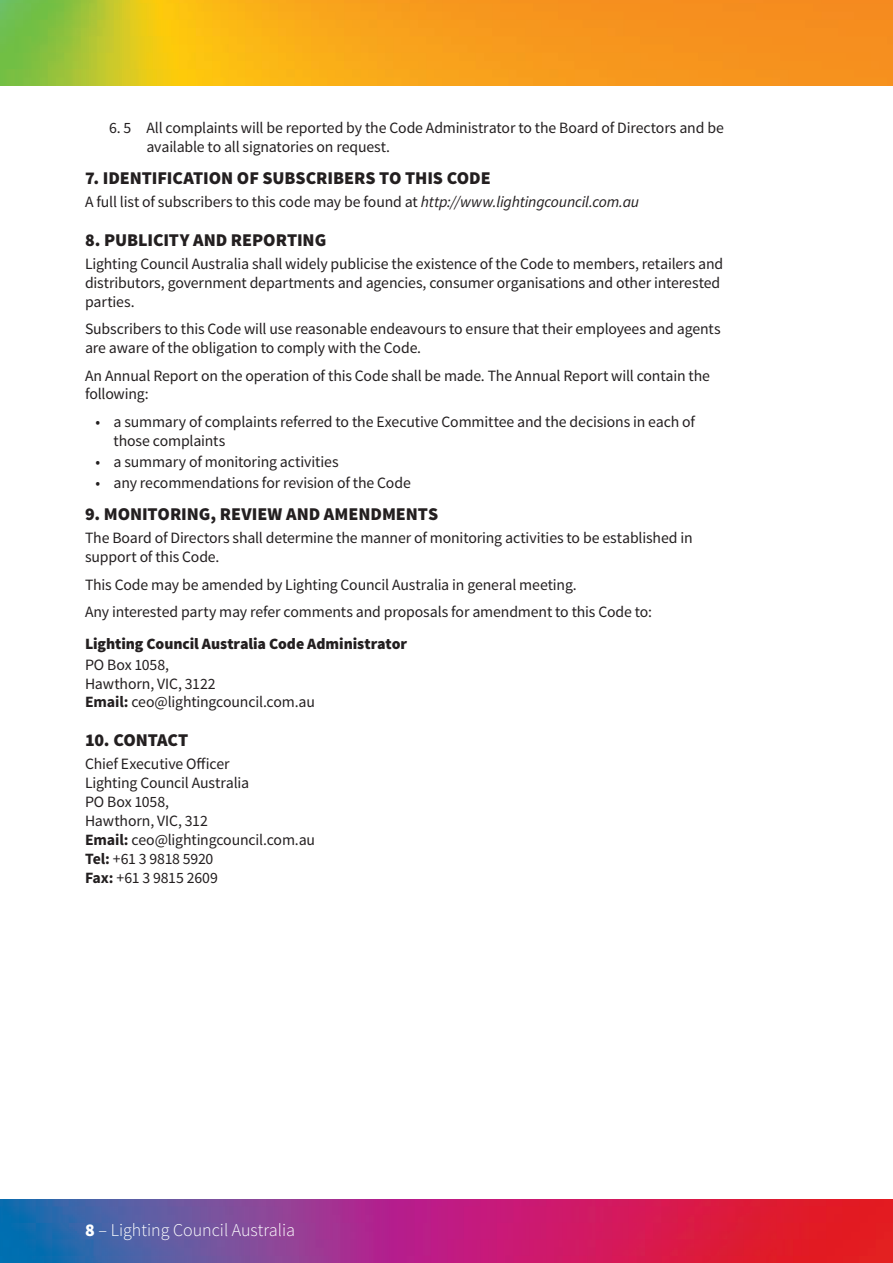
<style>
.page{position:relative;width:893px;height:1263px;background:#fff}
.page>*{position:absolute;margin:0;border:0;box-sizing:border-box;transform-origin:0 0}
.t1{font:900 18px "Source Sans Pro";letter-spacing:-.005em;color:#231f20}
.t2{font:300 18px "Source Sans Pro";color:#fff}
.t3{font:15.75px/18.9px "Source Sans Pro";letter-spacing:-.01em;color:#231f20}
.t4{font:900 15.75px "Source Sans Pro";letter-spacing:-.005em;color:#231f20}
.s1{font-style:italic}
.s2{font-weight:700}
.s3{font-weight:900}
</style>
<div class="page">
<img style="left:0;top:1199px;width:893px;height:64px">
<img style="left:0;top:0;width:893px;height:85px">
<p class="t3" style="left:147px;top:119px;width:579px;text-indent:-38px">6. 5 All complaints will be reported by the Code Administrator to the Board of Directors and be available to all signatories on request.</p>
<p class="t1" style="left:85px;top:166px;width:407px">7. IDENTIFICATION OF SUBSCRIBERS TO THIS CODE</p>
<p class="t3" style="left:85px;top:193px;width:556px">A full list of subscribers to this code may be found at <span class="s1">http://www.lightingcouncil.com.au</span></p>
<p class="t1" style="left:85px;top:228px;width:243px">8. PUBLICITY AND REPORTING</p>
<p class="t3" style="left:85px;top:255px;width:640px">Lighting Council Australia shall widely publicise the existence of the Code to members, retailers and distributors, government departments and agencies, consumer organisations and other interested parties.</p>
<p class="t3" style="left:85px;top:320px;width:637px">Subscribers to this Code will use reasonable endeavours to ensure that their employees and agents are aware of the obligation to comply with the Code.</p>
<p class="t3" style="left:85px;top:366px;width:626px">An Annual Report on the operation of this Code shall be made. The Annual Report will contain the following:</p>
<p class="t3" style="left:114px;top:412px;width:583px;text-indent:-18px">• a summary of complaints referred to the Executive Committee and the decisions in each of those complaints</p>
<p class="t3" style="left:96px;top:452px;width:245px">• a summary of monitoring activities</p>
<p class="t3" style="left:96px;top:473px;width:317px">• any recommendations for revision of the Code</p>
<p class="t1" style="left:85px;top:502px;width:355px">9. MONITORING, REVIEW AND AMENDMENTS</p>
<p class="t3" style="left:85px;top:529px;width:609px">The Board of Directors shall determine the manner of monitoring activities to be established in support of this Code.</p>
<p class="t3" style="left:85px;top:571px;width:568px;line-height:27.5px">This Code may be amended by Lighting Council Australia in general meeting.<br>Any interested party may refer comments and proposals for amendment to this Code to:</p>
<p class="t4" style="left:85px;top:633px;width:324px">Lighting Council Australia Code Administrator</p>
<p class="t3" style="left:85px;top:655px;width:232px">PO Box 1058,<br>Hawthorn, VIC, 3122<br><span class="s2">Email:</span> ceo@lightingcouncil.com.au</p>
<p class="t1" style="left:85px;top:728px;width:105px">10. CONTACT</p>
<p class="t3" style="left:85px;top:755px;width:232px">Chief Executive Officer<br>Lighting Council Australia<br>PO Box 1058,<br>Hawthorn, VIC, 312<br><span class="s2">Email:</span> ceo@lightingcouncil.com.au<br><span class="s2">Tel:</span> +61 3 9818 5920<br><span class="s2">Fax:</span> +61 3 9815 2609</p>
<p class="t2" style="left:85px;top:1219px;width:212px"><span class="s3">8</span> – Lighting Council Australia</p>
</div>
